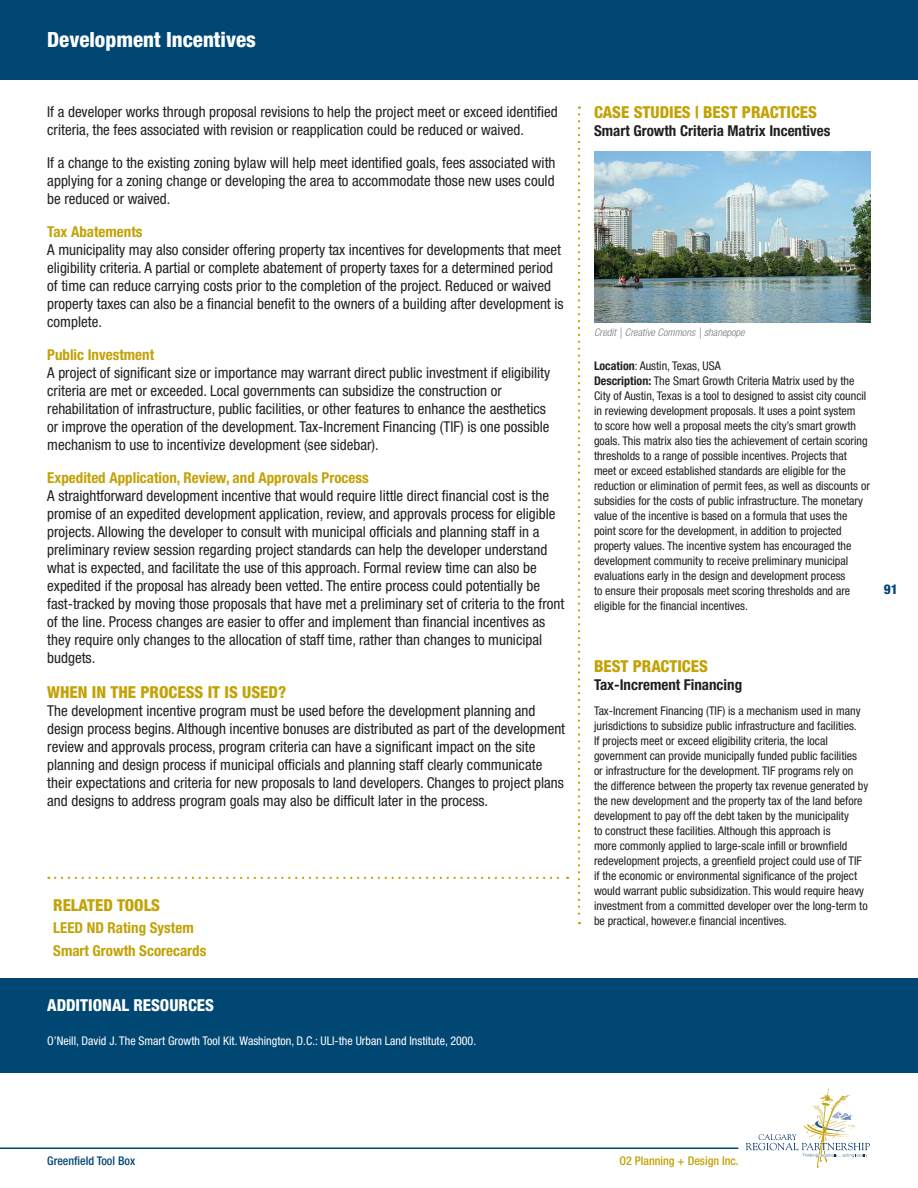
<style>
.page{position:relative;width:918px;height:1188px;background:#fff}
.page>*{position:absolute;margin:0;border:0;box-sizing:border-box;transform-origin:0 0}
.t1{font:800 condensed 21px "Helvetica Neue LT Std";color:#fff}
.t2{font:800 condensed 16.5px "Helvetica Neue LT Std";color:#c2a205}
.t3{font:800 condensed 16.5px "Helvetica Neue LT Std";color:#fff}
.t4{font:condensed 15px/18px "Helvetica Neue LT Std";color:#231f20}
.t5{font:700 condensed 15px/22.6px "Helvetica Neue LT Std";color:#c2a205}
.t6{font:700 condensed 15px "Helvetica Neue LT Std";color:#231f20}
.t7{font:800 condensed 13.5px "Helvetica Neue LT Std";color:#00467e}
.t8{font:condensed 12px/15px "Helvetica Neue LT Std";color:#231f20}
.t9{font:condensed 12px "Helvetica Neue LT Std";color:#fff}
.t10{font:500 condensed 12px "Helvetica Neue LT Std";color:#c2a205}
.t11{font:500 condensed 12px "Helvetica Neue LT Std";color:#004773}
.t12{font:italic 300 condensed 10.5px "Helvetica Neue LT Std";color:#76787b}
.s1{font-weight:700}
</style>
<div class="page">
<img style="left:594px;top:152px;width:277px;height:170px">
<svg style="left:746px;top:1089px;width:124px;height:78px"></svg>
<hr style="left:0;top:1148px;width:738px;height:1px;background:#004773">
<div style="left:0;top:979px;width:918px;height:94px;background:#004773"></div>
<svg style="left:55px;top:877px;width:513px;height:2px"></svg>
<div style="left:0;top:0;width:918px;height:80px;background:#004773"></div>
<svg style="left:578px;top:106px;width:2px;height:818px"></svg>
<h1 class="t1" style="left:47px;top:27px;width:210px">Development Incentives</h1>
<p class="t4" style="left:47px;top:103px;width:512px">If a developer works through proposal revisions to help the project meet or exceed identified criteria, the fees associated with revision or reapplication could be reduced or waived.</p>
<p class="t4" style="left:47px;top:154px;width:510px;text-align:justify">If a change to the existing zoning bylaw will help meet identified goals, fees associated with applying for a zoning change or developing the area to accommodate those new uses could be reduced or waived.</p>
<p class="t5" style="left:47px;top:220px;width:97px">Tax Abatements</p>
<p class="t4" style="left:47px;top:241px;width:518px">A municipality may also consider offering property tax incentives for developments that meet eligibility criteria. A partial or complete abatement of property taxes for a determined period of time can reduce carrying costs prior to the completion of the project. Reduced or waived property taxes can also be a financial benefit to the owners of a building after development is complete.</p>
<p class="t5" style="left:47px;top:343px;width:108px">Public Investment</p>
<p class="t4" style="left:47px;top:364px;width:505px">A project of significant size or importance may warrant direct public investment if eligibility criteria are met or exceeded. Local governments can subsidize the construction or rehabilitation of infrastructure, public facilities, or other features to enhance the aesthetics or improve the operation of the development. Tax-Increment Financing (TIF) is one possible mechanism to use to incentivize development (see sidebar).</p>
<p class="t5" style="left:47px;top:466px;width:323px">Expedited Application, Review, and Approvals Process</p>
<p class="t4" style="left:47px;top:487px;width:519px">A straightforward development incentive that would require little direct financial cost is the promise of an expedited development application, review, and approvals process for eligible projects. Allowing the developer to consult with municipal officials and planning staff in a preliminary review session regarding project standards can help the developer understand what is expected, and facilitate the use of this approach. Formal review time can also be expedited if the proposal has already been vetted. The entire process could potentially be fast-tracked by moving those proposals that have met a preliminary set of criteria to the front of the line. Process changes are easier to offer and implement than financial incentives as they require only changes to the allocation of staff time, rather than changes to municipal budgets.</p>
<p class="t2" style="left:47px;top:682px;width:241px">WHEN IN THE PROCESS IT IS USED?</p>
<p class="t4" style="left:47px;top:702px;width:519px">The development incentive program must be used before the development planning and design process begins. Although incentive bonuses are distributed as part of the development review and approvals process, program criteria can have a significant impact on the site planning and design process if municipal officials and planning staff clearly communicate their expectations and criteria for new proposals to land developers. Changes to project plans and designs to address program goals may also be difficult later in the process.</p>
<p class="t2" style="left:53px;top:895px;width:108px">RELATED TOOLS</p>
<p class="t5" style="left:53px;top:916px;width:155px">LEED ND Rating System<br>Smart Growth Scorecards</p>
<p class="t3" style="left:47px;top:995px;width:168px">ADDITIONAL RESOURCES</p>
<p class="t9" style="left:47px;top:1034px;width:431px">O’Neill, David J. The Smart Growth Tool Kit. Washington, D.C.: ULI-the Urban Land Institute, 2000.</p>
<p class="t2" style="left:594px;top:102px;width:225px">CASE STUDIES | BEST PRACTICES</p>
<p class="t6" style="left:594px;top:122px;width:238px">Smart Growth Criteria Matrix Incentives</p>
<p class="t12" style="left:594px;top:327px;width:152px">Credit | Creative Commons | shanepope</p>
<p class="t8" style="left:594px;top:358px;width:277px"><span class="s1">Location</span>: Austin, Texas, USA<br><span class="s1">Description:</span> The Smart Growth Criteria Matrix used by the City of Austin, Texas is a tool to designed to assist city council in reviewing development proposals. It uses a point system<br>to score how well a proposal meets the city’s smart growth goals. This matrix also ties the achievement of certain scoring thresholds to a range of possible incentives. Projects that meet or exceed established standards are eligible for the reduction or elimination of permit fees, as well as discounts or subsidies for the costs of public infrastructure. The monetary value of the incentive is based on a formula that uses the point score for the development, in addition to projected property values. The incentive system has encouraged the development community to receive preliminary municipal evaluations early in the design and development process<br>to ensure their proposals meet scoring thresholds and are eligible for the financial incentives.</p>
<p class="t7" style="left:884px;top:581px;width:16px">91</p>
<p class="t2" style="left:594px;top:656px;width:115px">BEST PRACTICES</p>
<p class="t6" style="left:594px;top:676px;width:150px">Tax-Increment Financing</p>
<p class="t8" style="left:594px;top:704px;width:276px">Tax-Increment Financing (TIF) is a mechanism used in many jurisdictions to subsidize public infrastructure and facilities.<br>If projects meet or exceed eligibility criteria, the local government can provide municipally funded public facilities or infrastructure for the development. TIF programs rely on the difference between the property tax revenue generated by the new development and the property tax of the land before development to pay off the debt taken by the municipality<br>to construct these facilities. Although this approach is<br>more commonly applied to large-scale infill or brownfield redevelopment projects, a greenfield project could use of TIF if the economic or environmental significance of the project would warrant public subsidization. This would require heavy investment from a committed developer over the long-term to be practical, however.e financial incentives.</p>
<p class="t11" style="left:47px;top:1153px;width:89px">Greenfield Tool Box</p>
<p class="t10" style="left:619px;top:1153px;width:120px">O2 Planning + Design Inc.</p>
</div>
